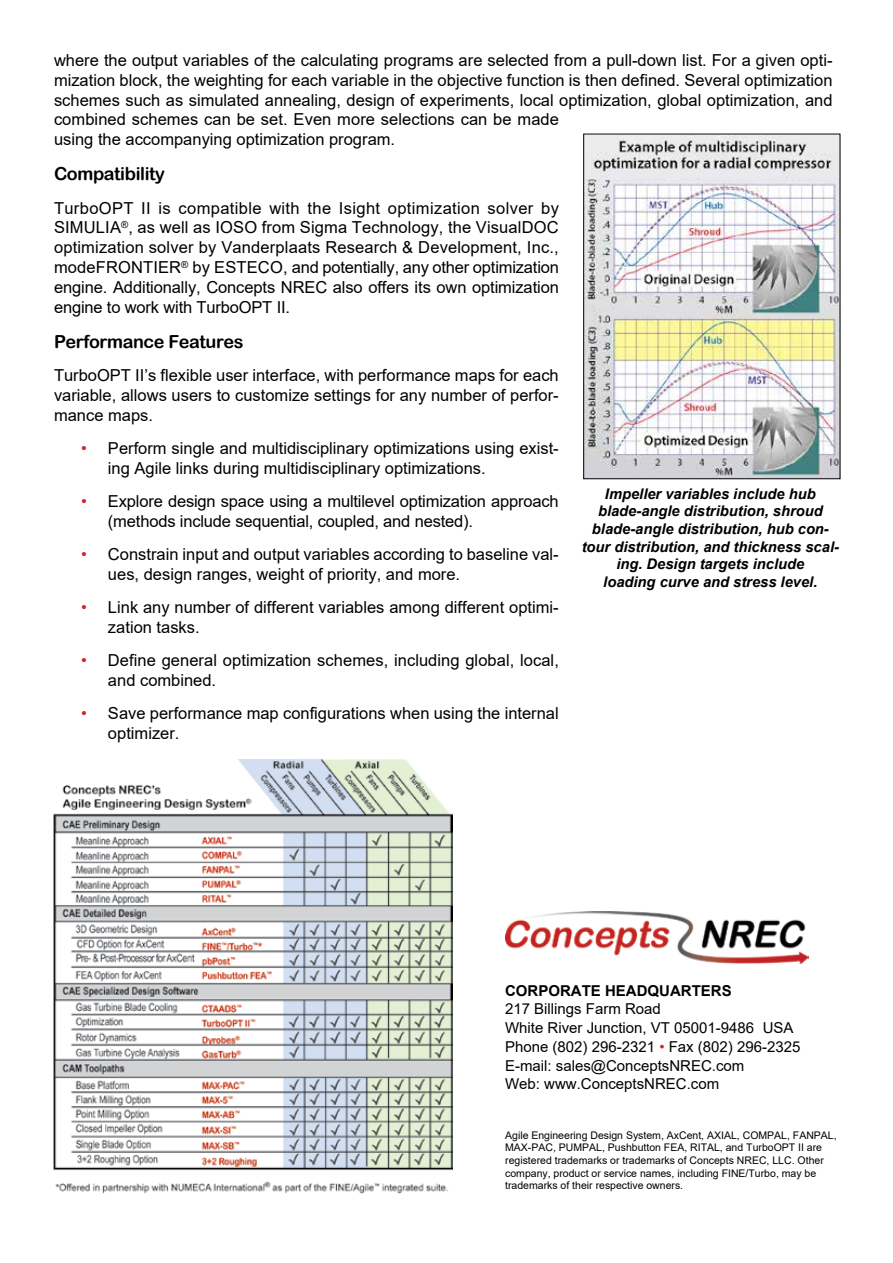
<style>
.page{position:relative;width:893px;height:1263px;background:#fff}
.page>*{position:absolute;margin:0;border:0;box-sizing:border-box;transform-origin:0 0}
.t1{font:18px "Arial Rounded MT Bold";letter-spacing:-.02em;color:#000}
.t2{font:16.5px/19.8px "Arial";color:#000}
.t3{font:15px/18.8px "Arial";color:#000}
.t4{font:700 15px "Arial";color:#000}
.t5{font:italic 700 14.7px/17.7px "Arial";color:#000;text-align:center}
.t6{font:10.5px/12.6px "Arial";color:#000}
.s1{color:#d2232a}
.s2{color:#da2128}
</style>
<div class="page">
<img style="left:585px;top:136px;width:253px;height:341px">
<div style="left:583px;top:134px;width:257px;height:345px;border:1px solid #000"></div>
<img style="left:505px;top:911px;width:303px;height:52px">
<img style="left:53px;top:760px;width:399px;height:434px">
<p class="t2" style="left:54px;top:50px;width:780px">where the output variables of the calculating programs are selected from a pull-down list. For a given opti&shy;mization block, the weighting for each variable in the objective function is then defined. Several optimization schemes such as simulated annealing, design of experiments, local optimization, global optimization, and combined schemes can be set. Even more selections can be made<br>using the accompanying optimization program.</p>
<p class="t1" style="left:54px;top:163px;width:113px">Compatibility</p>
<p class="t2" style="left:54px;top:198px;width:506px;text-align:justify">TurboOPT II is compatible with the Isight optimization solver by SIMULIA<sup>®</sup>, as well as IOSO from Sigma Technology, the VisualDOC optimization solver by Vanderplaats Research &amp; Development, Inc., modeFRONTIER<sup>®</sup> by ESTECO, and potentially, any other optimization engine. Additionally, Concepts NREC also offers its own optimization engine to work with TurboOPT II.</p>
<p class="t1" style="left:54px;top:331px;width:191px">Performance Features</p>
<p class="t2" style="left:54px;top:365px;width:506px;text-align:justify">TurboOPT II’s flexible user interface, with performance maps for each variable, allows users to customize settings for any number of perfor&shy;mance maps.</p>
<p class="t2" style="left:108px;top:438px;width:452px;text-indent:-27px"><span class="s1">•</span> Perform single and multidisciplinary optimizations using exist&shy;ing Agile links during multidisciplinary optimizations.</p>
<p class="t2" style="left:108px;top:491px;width:452px;text-indent:-27px"><span class="s1">•</span> Explore design space using a multilevel optimization approach (methods include sequential, coupled, and nested).</p>
<p class="t2" style="left:108px;top:544px;width:452px;text-indent:-27px"><span class="s1">•</span> Constrain input and output variables according to baseline val&shy;ues, design ranges, weight of priority, and more.</p>
<p class="t2" style="left:108px;top:597px;width:452px;text-indent:-27px"><span class="s1">•</span> Link any number of different variables among different optimi&shy;zation tasks.</p>
<p class="t2" style="left:108px;top:650px;width:452px;text-indent:-27px"><span class="s1">•</span> Define general optimization schemes, including global, local, and combined.</p>
<p class="t2" style="left:108px;top:704px;width:452px;text-indent:-27px"><span class="s1">•</span> Save performance map configurations when using the internal optimizer.</p>
<p class="t5" style="left:582px;top:485px;width:259px">Impeller variables include hub blade-angle distribution, shroud blade-angle distribution, hub con&shy;tour distribution, and thickness scal&shy;ing. Design targets include<br>loading curve and stress level.</p>
<p class="t4" style="left:505px;top:980px;width:228px">CORPORATE HEADQUARTERS</p>
<p class="t3" style="left:505px;top:1000px;width:297px">217 Billings Farm Road<br>White River Junction, VT 05001-9486 USA Phone (802) 296-2321 <span class="s2">•</span> Fax (802) 296-2325<br>E-mail: sales@ConceptsNREC.com<br>Web: www.ConceptsNREC.com</p>
<p class="t6" style="left:505px;top:1129px;width:333px">Agile Engineering Design System, AxCent, AXIAL, COMPAL, FANPAL, MAX-PAC, PUMPAL, Pushbutton FEA, RITAL, and TurboOPT II are registered trademarks or trademarks of Concepts NREC, LLC. Other company, product or service names, including FINE/Turbo, may be trademarks of their respective owners.</p>
</div>
